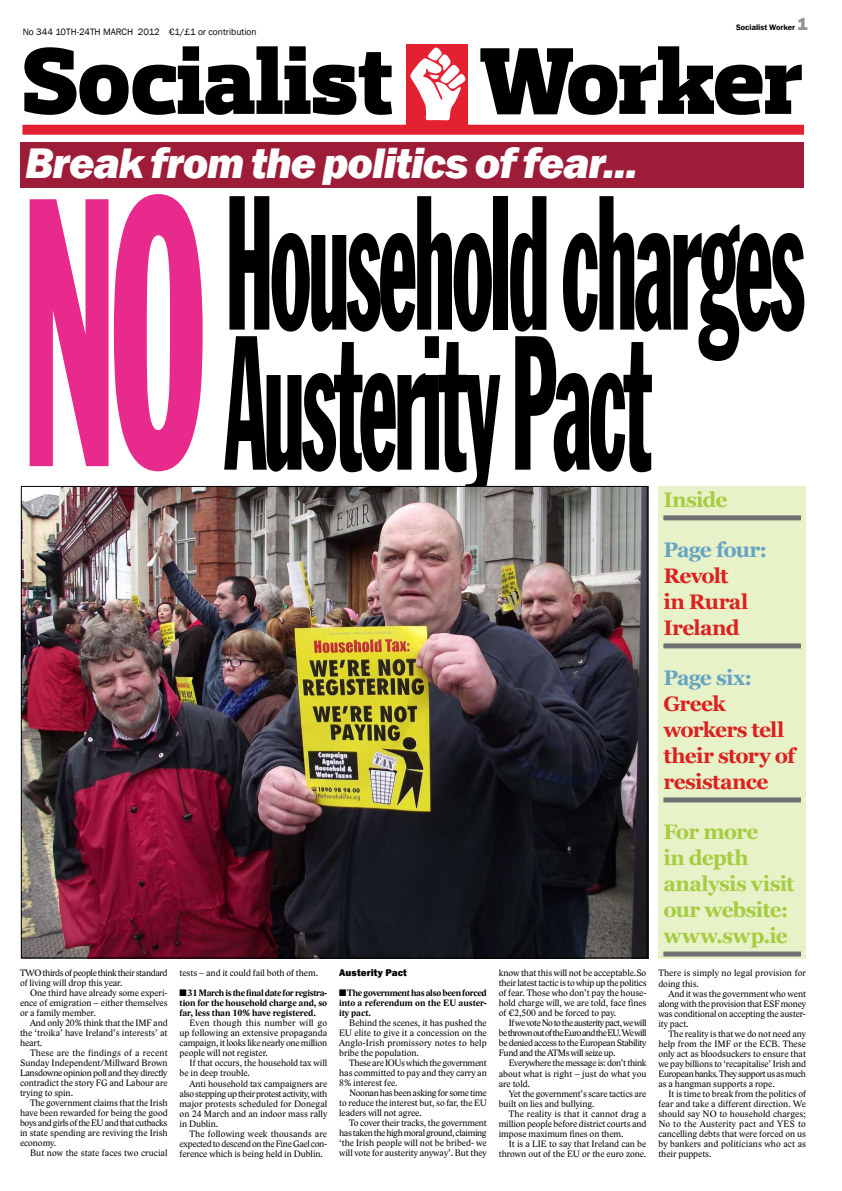
<style>
.page{position:relative;width:842px;height:1191px;background:#fff}
.page>*{position:absolute;margin:0;border:0;box-sizing:border-box;transform-origin:0 0}
.t1{font:400px "Franklin Extra Cond Gothic";color:#e82a8c;scale:.6 1}
.t2{font:200px "Franklin Extra Cond Gothic";letter-spacing:-.04em;color:#000;scale:.6 1}
.t3{font:900 96.5px "Prelo Slab";color:#000}
.t4{font:italic 800 44px "Franklin Gothic";letter-spacing:-.025em;color:#fff}
.t5{font:700 21px/26px "Georgia";letter-spacing:-.035em;color:#db221f}
.t6{font:700 21px/26px "Georgia";letter-spacing:-.035em;color:#a6cc40}
.t7{font:700 21px "Georgia";letter-spacing:-.04em;color:#66a3c2}
.t8{font:800 10px "Franklin Gothic";letter-spacing:.01em;color:#000}
.t9{font:9.5px/10px "Lido STF";color:#000;text-align:justify}
.t10{font:700 9.5px/10px "Lido STF";color:#000;text-align:justify}
.t11{font:9.5px/10px "Lido STF";letter-spacing:-.03em;color:#000}
.t12{font:9.5px "Franklin Gothic";color:#000}
.t13{font:600 8.2px "Franklin Gothic";color:#000}
.s1{font-weight:800;font-size:18px;color:#92959b}
</style>
<div class="page">
<div style="left:406px;top:44px;width:62px;height:86px;background:#e42130"></div>
<svg style="left:410px;top:48px;width:56px;height:72px"></svg>
<div style="left:22px;top:125px;width:782px;height:10px;background:#e42130"></div>
<div style="left:658px;top:486px;width:148px;height:472px;background:#e8f2c9"></div>
<div style="left:663px;top:515px;width:138px;height:5px;background:#707070"></div>
<div style="left:663px;top:643px;width:138px;height:5px;background:#707070"></div>
<div style="left:663px;top:797px;width:138px;height:5px;background:#707070"></div>
<div style="left:663px;top:951px;width:138px;height:5px;background:#707070"></div>
<div style="left:20px;top:142px;width:783px;height:45px;background:#9d1c37"></div>
<img style="left:23px;top:486px;width:625px;height:472px">
<p class="t13" style="left:736px;top:22px;width:73px">Socialist Worker <span class="s1">1</span></p>
<h3 class="t3" style="left:22px;top:22px;width:782px">Socialist Worker</h3>
<p class="t12" style="left:23px;top:26px;width:235px">No 344 10th-24th march 2012 €1/£1 or contribution</p>
<h3 class="t4" style="left:25px;top:134px;width:614px">Break from the politics of fear...</h3>
<h1 class="t1" style="left:20px;top:122px;width:317px">NO</h1>
<h2 class="t2" style="left:225px;top:157px;width:970px">Household charges</h2>
<h2 class="t2" style="left:225px;top:297px;width:715px">Austerity Pact</h2>
<h3 class="t6" style="left:663px;top:487px;width:66px">Inside</h3>
<h3 class="t7" style="left:663px;top:538px;width:105px">Page four:</h3>
<h3 class="t5" style="left:663px;top:563px;width:87px">Revolt in Rural<br>Ireland</h3>
<h3 class="t7" style="left:663px;top:666px;width:90px">Page six:</h3>
<h3 class="t5" style="left:663px;top:691px;width:134px">Greek workers tell their story of resistance</h3>
<h3 class="t6" style="left:663px;top:819px;width:133px">For more<br>in depth analysis visit our website: www.swp.ie</h3>
<p class="t11" style="left:20px;top:968px;width:149px">Two thirds of people think their standard of living will drop this year.</p>
<p class="t9" style="left:20px;top:988px;width:149px;text-indent:10px">One third have already some experi&shy;ence of emigration – either themselves or a family member.</p>
<p class="t9" style="left:20px;top:1018px;width:149px;text-indent:10px">And only 20% think that the IMF and the ‘troika’ have Ireland’s interests’ at heart.</p>
<p class="t9" style="left:20px;top:1048px;width:149px;text-indent:10px">These are the findings of a recent Sunday Independent/Millward Brown Lansdowne opinion poll and they directly contradict the story FG and Labour are trying to spin.</p>
<p class="t9" style="left:20px;top:1098px;width:149px;text-indent:10px">The government claims that the Irish have been rewarded for being the good boys and girls of the EU and that cutbacks in state spending are reviving the Irish economy.</p>
<p class="t9" style="left:30px;top:1148px;width:139px">But now the state faces two crucial</p>
<p class="t9" style="left:180px;top:968px;width:140px">tests – and it could fail both of them.</p>
<p class="t10" style="left:180px;top:988px;width:149px">■31 March is the final date for registra&shy;tion for the household charge and, so far, less than 10% have registered.</p>
<p class="t9" style="left:180px;top:1018px;width:149px;text-indent:10px">Even though this number will go up following an extensive propaganda campaign, it looks like nearly one million people will not register.</p>
<p class="t9" style="left:180px;top:1058px;width:149px;text-indent:10px">If that occurs, the household tax will be in deep trouble.</p>
<p class="t9" style="left:180px;top:1078px;width:149px;text-indent:10px">Anti household tax campaigners are also stepping up their protest activity, with major protests scheduled for Donegal on 24 March and an indoor mass rally in Dublin.</p>
<p class="t9" style="left:180px;top:1128px;width:149px;text-indent:10px">The following week thousands are expected to descend on the Fine Gael con&shy;ference which is being held in Dublin.</p>
<p class="t8" style="left:339px;top:966px;width:69px">Austerity Pact</p>
<p class="t10" style="left:339px;top:988px;width:149px">■The government has also been forced into a referendum on the EU auster&shy;ity pact.</p>
<p class="t9" style="left:339px;top:1018px;width:149px;text-indent:10px">Behind the scenes, it has pushed the EU elite to give it a concession on the Anglo-Irish promissory notes to help bribe the population.</p>
<p class="t9" style="left:339px;top:1058px;width:149px;text-indent:10px">These are IOUs which the government has committed to pay and they carry an 8% interest fee.</p>
<p class="t9" style="left:339px;top:1088px;width:149px;text-indent:10px">Noonan has been asking for some time to reduce the interest but, so far, the EU leaders will not agree.</p>
<p class="t9" style="left:339px;top:1118px;width:149px;text-indent:10px">To cover their tracks, the government has taken the high moral ground, claiming ‘the Irish people will not be bribed- we will vote for austerity anyway’. But they</p>
<p class="t9" style="left:499px;top:968px;width:149px">know that this will not be acceptable.So their latest tactic is to whip up the politics of fear. Those who don’t pay the house&shy;hold charge will, we are told, face fines of €2,500 and be forced to pay.</p>
<p class="t9" style="left:499px;top:1018px;width:149px;text-indent:10px">If we vote No to the austerity pact, we will be thrown out of the Euro and the EU. We will be denied access to the European Stability Fund and the ATMs will seize up.</p>
<p class="t9" style="left:499px;top:1058px;width:149px;text-indent:10px">Everywhere the message is: don’t think about what is right – just do what you are told.</p>
<p class="t9" style="left:499px;top:1088px;width:149px;text-indent:10px">Yet the government’s scare tactics are built on lies and bullying.</p>
<p class="t9" style="left:499px;top:1108px;width:149px;text-indent:10px">The reality is that it cannot drag a million people before district courts and impose maximum fines on them.</p>
<p class="t9" style="left:499px;top:1138px;width:149px;text-align:right">It is a LIE to say that Ireland can be thrown out of the EU or the euro zone.</p>
<p class="t9" style="left:658px;top:968px;width:149px">There is simply no legal provision for doing this.</p>
<p class="t9" style="left:658px;top:988px;width:149px;text-indent:10px">And it was the government who went along with the provision that ESF money was conditional on accepting the auster&shy;ity pact.</p>
<p class="t9" style="left:658px;top:1028px;width:149px;text-indent:10px">The reality is that we do not need any help from the IMF or the ECB. These only act as bloodsuckers to ensure that we pay billions to ‘recapitalise’ Irish and European banks. They support us as much as a hangman supports a rope.</p>
<p class="t9" style="left:658px;top:1088px;width:149px;text-indent:10px">It is time to break from the politics of fear and take a different direction. We should say NO to household charges; No to the Austerity pact and YES to cancelling debts that were forced on us by bankers and politicians who act as their puppets.</p>
</div>
